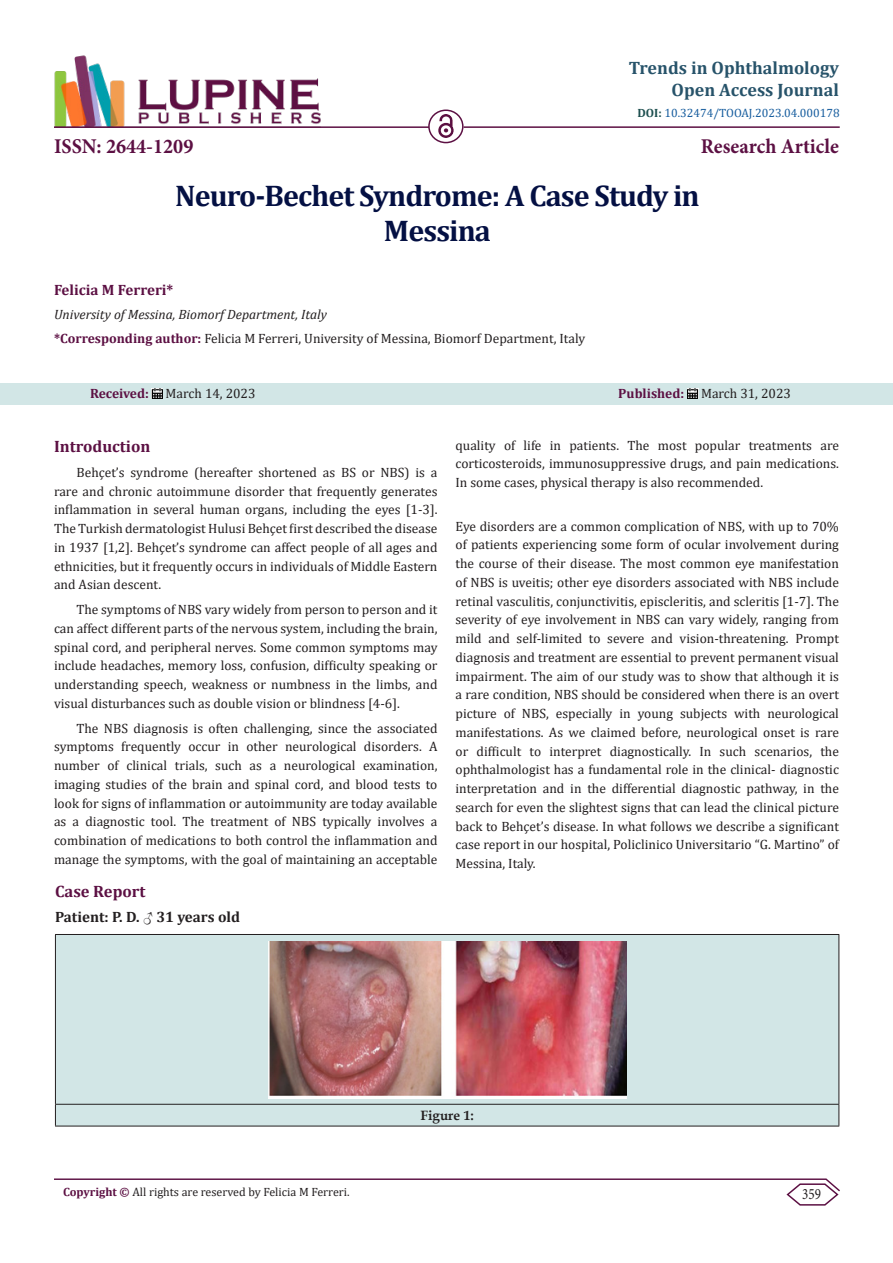
<style>
.page{position:relative;width:893px;height:1263px;background:#fff}
.page>*{position:absolute;margin:0;border:0;box-sizing:border-box;transform-origin:0 0}
.t1{font:700 30px "Cambria";letter-spacing:-.03em;color:#041043}
.t2{font:700 21px "Minion Pro";color:#5c1043;scale:.96 1}
.t3{font:700 18px "Cambria";color:#27536a}
.t4{font:700 16.5px "Cambria";color:#5c1043}
.t5{font:15.75px "Minion Pro";color:#231f20;scale:.83 1}
.t6{font:700 15px "Cambria";color:#231f20}
.t7{font:700 15px "Cambria";color:#5c1043}
.t8{font:13.5px/18.8px "Cambria";color:#231f20;text-align:justify}
.t9{font:italic 13.5px "Cambria";color:#231f20}
.t10{font:700 13.5px "Book Antiqua";color:#231f20}
.t11{font:12px "Cambria";color:#231f20}
.t12{font:12px "Cambria";color:#175d9e}
.s1{font-weight:700;color:#1e5050}
.s2{font-weight:700;color:#5c1043}
.s3{font-family:"Book Antiqua"}
</style>
<div class="page">
<img style="left:54px;top:55px;width:267px;height:71px">
<hr style="left:54px;top:126px;width:375px;height:2px;background:#5c1043">
<img style="left:438px;top:115px;width:15px;height:23px">
<div style="left:428px;top:109px;width:36px;height:34px;border:2px solid #5c1043;border-radius:50%"></div>
<hr style="left:464px;top:126px;width:376px;height:2px;background:#5c1043">
<hr style="left:54px;top:1178px;width:772px;height:2px;background:#5c1043">
<svg style="left:785px;top:1178px;width:55px;height:28px"></svg>
<div style="left:0;top:383px;width:893px;height:21px;background:#d2e6e6"></div>
<svg style="left:152px;top:388px;width:11px;height:11px"></svg>
<svg style="left:687px;top:388px;width:11px;height:11px"></svg>
<div style="left:56px;top:935px;width:782px;height:191px;background:#d2e6e6"></div>
<hr style="left:55px;top:934px;width:784px;height:1px;background:#231f20">
<hr style="left:55px;top:935px;width:1px;height:169px;background:#231f20">
<hr style="left:838px;top:935px;width:1px;height:169px;background:#231f20">
<hr style="left:55px;top:1104px;width:784px;height:1px;background:#231f20">
<svg style="left:55px;top:1104px;width:1px;height:22px"></svg>
<svg style="left:838px;top:1104px;width:1px;height:22px"></svg>
<hr style="left:55px;top:1126px;width:784px;height:1px;background:#231f20">
<img style="left:268px;top:941px;width:359px;height:157px">
<p class="t3" style="left:629px;top:55px;width:212px">Trends in Ophthalmology</p>
<p class="t3" style="left:672px;top:77px;width:169px">Open Access Journal</p>
<p class="t2" style="left:701px;top:131px;width:145px">Research Article</p>
<p class="t12" style="left:637px;top:106px;width:204px"><span class="s1">DOI:</span> 10.32474/TOOAJ.2023.04.000178</p>
<p class="t2" style="left:54px;top:131px;width:147px">ISSN: 2644-1209</p>
<p class="t1" style="left:175px;top:175px;width:526px">Neuro-Bechet Syndrome: A Case Study in</p>
<p class="t1" style="left:384px;top:209px;width:109px">Messina</p>
<p class="t7" style="left:54px;top:280px;width:121px">Felicia M Ferreri*</p>
<p class="t9" style="left:54px;top:305px;width:274px">University of Messina, Biomorf Department, Italy</p>
<p class="t8" style="left:54px;top:329px;width:533px"><span class="s2">*Corresponding author:</span> Felicia M Ferreri, University of Messina, Biomorf Department, Italy</p>
<p class="t8" style="left:90px;top:384px;width:167px"><span class="s2">Received:</span> March 14, 2023</p>
<p class="t8" style="left:618px;top:384px;width:174px"><span class="s2">Published:</span> March 31, 2023</p>
<p class="t4" style="left:54px;top:435px;width:98px">Introduction</p>
<p class="t8" style="left:54px;top:463px;width:385px;text-indent:22px">Behçet’s syndrome (hereafter shortened as BS or NBS) is a rare and chronic autoimmune disorder that frequently generates inflammation in several human organs, including the eyes [1-3].<br>The Turkish dermatologist Hulusi Behçet first described the disease in 1937 [1,2]. Behçet’s syndrome can affect people of all ages and ethnicities, but it frequently occurs in individuals of Middle Eastern and Asian descent.</p>
<p class="t8" style="left:54px;top:600px;width:385px;text-indent:22px">The symptoms of NBS vary widely from person to person and it can affect different parts of the nervous system, including the brain, spinal cord, and peripheral nerves. Some common symptoms may include headaches, memory loss, confusion, difficulty speaking or understanding speech, weakness or numbness in the limbs, and visual disturbances such as double vision or blindness [4-6].</p>
<p class="t8" style="left:54px;top:719px;width:385px;text-indent:22px">The NBS diagnosis is often challenging, since the associated symptoms frequently occur in other neurological disorders. A number of clinical trials, such as a neurological examination, imaging studies of the brain and spinal cord, and blood tests to look for signs of inflammation or autoimmunity are today available as a diagnostic tool. The treatment of NBS typically involves a combination of medications to both control the inflammation and manage the symptoms, with the goal of maintaining an acceptable</p>
<p class="t4" style="left:55px;top:880px;width:92px">Case Report</p>
<p class="t6" style="left:55px;top:906px;width:187px">Patient: P. D. <span class="s3">♂</span> 31 years old</p>
<p class="t8" style="left:455px;top:435px;width:385px">quality of life in patients. The most popular treatments are corticosteroids, immunosuppressive drugs, and pain medications.<br>In some cases, physical therapy is also recommended.</p>
<p class="t8" style="left:455px;top:516px;width:385px">Eye disorders are a common complication of NBS, with up to 70% of patients experiencing some form of ocular involvement during the course of their disease. The most common eye manifestation of NBS is uveitis; other eye disorders associated with NBS include retinal vasculitis, conjunctivitis, episcleritis, and scleritis [1-7]. The severity of eye involvement in NBS can vary widely, ranging from mild and self-limited to severe and vision-threatening. Prompt diagnosis and treatment are essential to prevent permanent visual impairment. The aim of our study was to show that although it is a rare condition, NBS should be considered when there is an overt picture of NBS, especially in young subjects with neurological manifestations. As we claimed before, neurological onset is rare or difficult to interpret diagnostically. In such scenarios, the ophthalmologist has a fundamental role in the clinical- diagnostic interpretation and in the differential diagnostic pathway, in the search for even the slightest signs that can lead the clinical picture back to Behçet’s disease. In what follows we describe a significant case report in our hospital, Policlinico Universitario “G. Martino” of Messina, Italy.</p>
<p class="t10" style="left:421px;top:1106px;width:55px">Figure 1:</p>
<p class="t11" style="left:63px;top:1185px;width:288px"><span class="s2">Copyright ©</span> All rights are reserved by Felicia M Ferreri.</p>
<p class="t5" style="left:802px;top:1184px;width:24px">359</p>
</div>
